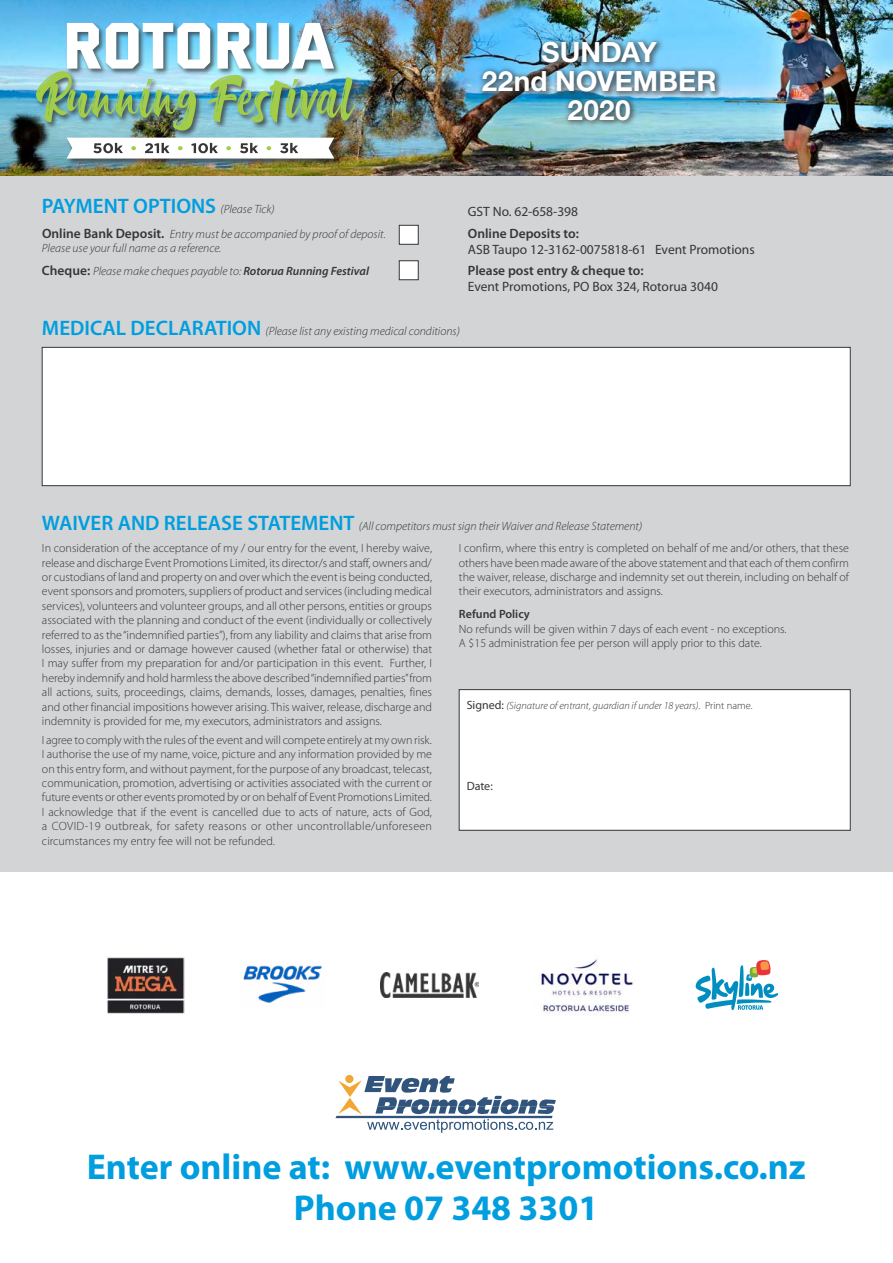
<style>
.page{position:relative;width:893px;height:1263px;background:#fff}
.page>*{position:absolute;margin:0;border:0;box-sizing:border-box;transform-origin:0 0}
.t1{font:700 36px/40.5px "Myriad Pro";color:#009edf;text-align:center}
.t2{font:700 27.9px/28.7px "Helvetica Neue LT Std";letter-spacing:.005em;color:#fff;text-align:center}
.t3{font:600 21px "Myriad Pro";color:#009edf}
.t4{font:13.5px "Myriad Pro";color:#373535}
.t5{font:600 13.5px "Myriad Pro";color:#373535}
.t6{font:300 12px/14.4px "Myriad Pro";color:#373535;text-align:justify}
.t7{font:italic 300 12px/14.4px "Myriad Pro";color:#373535}
.t8{font:600 12px "Myriad Pro";color:#373535}
.t9{font:12px "Myriad Pro";color:#373535}
.t10{font:italic 300 10.5px "Myriad Pro";color:#373535}
.s1{font-weight:300;font-style:italic;font-size:12px;color:#373535}
.s2{font-weight:600;font-style:normal;font-size:13.5px}
.s3{font-weight:600}
.s4{font-weight:600;font-style:normal;font-size:21px;color:#009edf}
.s5{font-weight:400;font-style:normal;font-size:12px}
.s6{font-style:normal}
</style>
<div class="page">
<div style="left:0;top:172px;width:893px;height:700px;background:#d2d4d5"></div>
<div style="left:459px;top:690px;width:391px;height:140px;background:#fff"></div>
<div style="left:459px;top:689px;width:391px;height:141px;border:1px solid #373535"></div>
<svg style="left:335px;top:1075px;width:221px;height:58px"></svg>
<div style="left:42px;top:347px;width:808px;height:139px;background:#fff"></div>
<div style="left:42px;top:347px;width:808px;height:139px;border:1px solid #373535"></div>
<div style="left:399px;top:225px;width:19px;height:19px;background:#fff"></div>
<div style="left:399px;top:225px;width:19px;height:19px;border:1px solid #373535"></div>
<div style="left:399px;top:261px;width:19px;height:19px;background:#fff"></div>
<div style="left:399px;top:261px;width:19px;height:19px;border:1px solid #373535"></div>
<img style="left:243px;top:965px;width:79px;height:38px">
<img style="left:539px;top:959px;width:94px;height:56px">
<img style="left:380px;top:972px;width:99px;height:26px">
<img style="left:106px;top:957px;width:79px;height:56px">
<svg style="left:696px;top:960px;width:82px;height:50px"></svg>
<img style="left:0;top:0;width:893px;height:175px">
<div style="left:477px;top:37px;width:246px;height:90px;background:#373535;opacity:.65"></div>
<div style="left:35px;top:22px;width:328px;height:144px;background:#373535;opacity:.75"></div>
<img style="left:36px;top:23px;width:320px;height:108px">
<svg style="left:67px;top:138px;width:267px;height:21px"></svg>
<h2 class="t2" style="left:482px;top:38px;width:236px">SUNDAY<br>22nd NOVEMBER<br>2020</h2>
<h3 class="t3" style="left:42px;top:193px;width:234px">PAYMENT OPTIONS <span class="s1">(Please Tick)</span></h3>
<p class="t7" style="left:42px;top:227px;width:345px"><span class="s2">Online Bank Deposit.</span> Entry must be accompanied by proof of deposit.<br>Please use your full name as a reference.</p>
<p class="t7" style="left:42px;top:264px;width:329px"><span class="s2">Cheque:</span> Please make cheques payable to: <span class="s3">Rotorua Running Festival</span></p>
<p class="t4" style="left:468px;top:203px;width:112px">GST No. 62-658-398</p>
<p class="t5" style="left:468px;top:225px;width:113px">Online Deposits to:</p>
<p class="t4" style="left:468px;top:241px;width:288px">ASB Taupo 12-3162-0075818-61 Event Promotions</p>
<p class="t5" style="left:468px;top:261px;width:177px">Please post entry &amp; cheque to:</p>
<p class="t4" style="left:468px;top:278px;width:252px">Event Promotions, PO Box 324, Rotorua 3040</p>
<p class="t7" style="left:42px;top:323px;width:419px"><span class="s4">MEDICAL DECLARATION</span> (Please list any existing medical conditions)</p>
<p class="t7" style="left:42px;top:519px;width:602px"><span class="s4">WAIVER AND RELEASE STATEMENT</span> (All competitors must sign their Waiver and Release Statement)</p>
<p class="t6" style="left:42px;top:541px;width:392px">In consideration of the acceptance of my / our entry for the event, I hereby waive, release and discharge Event Promotions Limited, its director/s and staff, owners and/ or custodians of land and property on and over which the event is being conducted, event sponsors and promoters, suppliers of product and services (including medical services), volunteers and volunteer groups, and all other persons, entities or groups associated with the planning and conduct of the event (individually or collectively referred to as the “indemnified parties”), from any liability and claims that arise from losses, injuries and or damage however caused (whether fatal or otherwise) that I may suffer from my preparation for and/or participation in this event. Further, I hereby indemnify and hold harmless the above described “indemnified parties”from all actions, suits, proceedings, claims, demands, losses, damages, penalties, fines and other financial impositions however arising. This waiver, release, discharge and indemnity is provided for me, my executors, administrators and assigns.</p>
<p class="t6" style="left:42px;top:732px;width:392px">I agree to comply with the rules of the event and will compete entirely at my own risk.<br>I authorise the use of my name, voice, picture and any information provided by me on this entry form, and without payment, for the purpose of any broadcast, telecast, communication, promotion, advertising or activities associated with the current or future events or other events promoted by or on behalf of Event Promotions Limited.<br>I acknowledge that if the event is cancelled due to acts of nature, acts of God, a COVID-19 outbreak, for safety reasons or other uncontrollable/unforeseen circumstances my entry fee will not be refunded.</p>
<p class="t6" style="left:459px;top:541px;width:392px">I confirm, where this entry is completed on behalf of me and/or others, that these others have been made aware of the above statement and that each of them confirm the waiver, release, discharge and indemnity set out therein, including on behalf of their executors, administrators and assigns.</p>
<p class="t8" style="left:459px;top:607px;width:72px">Refund Policy</p>
<p class="t6" style="left:459px;top:621px;width:329px">No refunds will be given within 7 days of each event - no exceptions.<br>A $15 administration fee per person will apply prior to this date.</p>
<p class="t10" style="left:467px;top:700px;width:287px"><span class="s5">Signed:</span> (Signature of entrant, guardian if under 18 years). <span class="s6">Print name.</span></p>
<p class="t9" style="left:467px;top:779px;width:28px">Date:</p>
<h1 class="t1" style="left:87px;top:1146px;width:721px">Enter online at: www.eventpromotions.co.nz<br>Phone 07 348 3301</h1>
</div>
